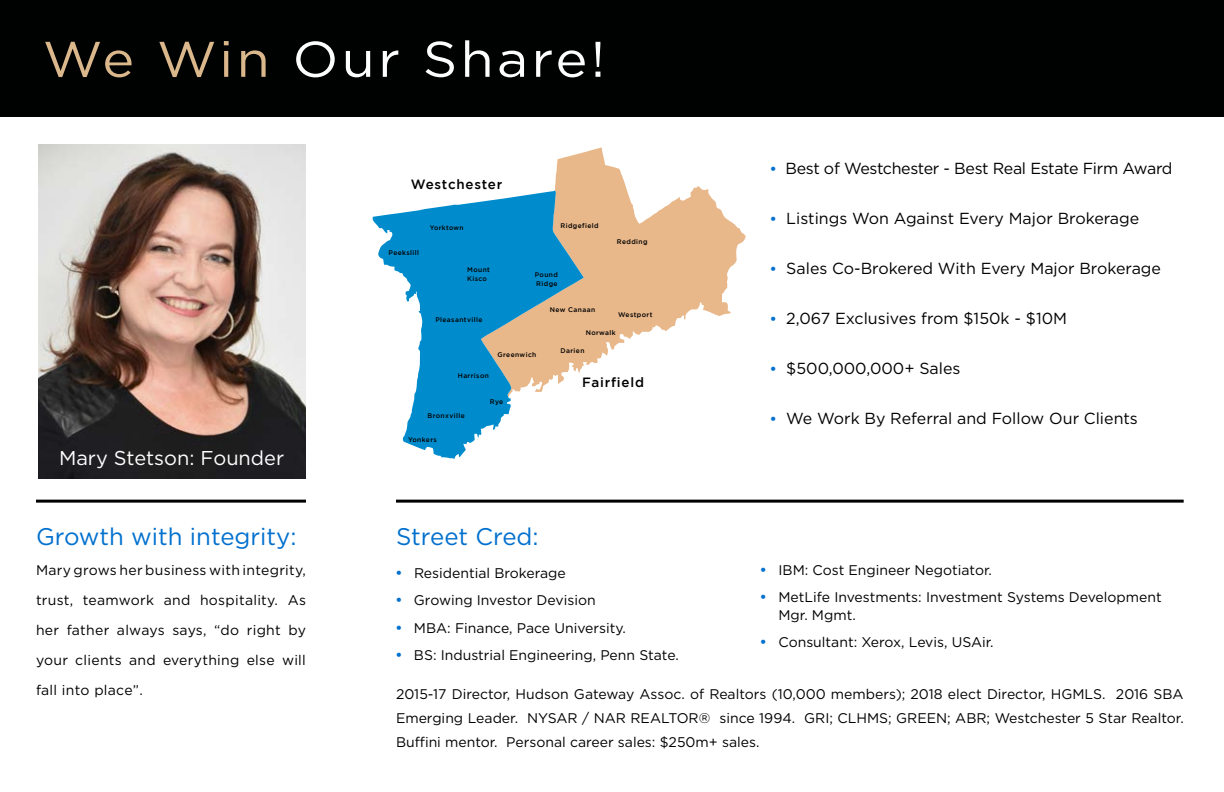
<style>
.page{position:relative;width:1224px;height:792px;background:#fff}
.page>*{position:absolute;margin:0;border:0;box-sizing:border-box;transform-origin:0 0}
.t1{font:50px "Gotham";letter-spacing:.06em;color:#fefefe;scale:1.08 1}
.t2{font:24px "Gotham";color:#0070ce}
.t3{font:20px "Gotham";color:#fff}
.t4{font:16px "Gotham";color:#000}
.t5{font:16px "Gotham";letter-spacing:-.02em;color:#000}
.t6{font:14px/30px "Gotham";color:#000;text-align:justify}
.t7{font:500 13.4px "Gotham";letter-spacing:.06em;color:#000}
.t8{font:500 6.6px/9px "Gotham";letter-spacing:.06em;color:#000}
.s1{color:#dbb78c}
.s2{font-family:"Myriad Pro";font-size:20px;color:#0070ce}
</style>
<div class="page">
<div style="left:0;top:0;width:1224px;height:117px;background:#000101"></div>
<img style="left:39px;top:144px;width:267px;height:334px">
<hr style="left:36px;top:500px;width:270px;height:3px;background:#000101">
<hr style="left:396px;top:500px;width:788px;height:3px;background:#000101">
<svg style="left:555px;top:147px;width:191px;height:218px;fill:#e8b78a"></svg>
<svg style="left:373px;top:190px;width:211px;height:269px;fill:#008ccc"></svg>
<h1 class="t1" style="left:43px;top:31px;width:522px"><span class="s1">We Win</span> Our Share!</h1>
<p class="t7" style="left:411px;top:177px;width:93px">Westchester</p>
<p class="t8" style="left:389px;top:248px;width:32px">Peekslill</p>
<p class="t8" style="left:430px;top:223px;width:35px">Yorktown</p>
<p class="t8" style="left:560px;top:221px;width:40px">Ridgefield</p>
<p class="t8" style="left:467px;top:265px;width:24px">Mount</p>
<p class="t8" style="left:467px;top:274px;width:21px">Kisco</p>
<p class="t8" style="left:535px;top:270px;width:25px">Pound<br>Ridge</p>
<p class="t8" style="left:617px;top:237px;width:32px">Redding</p>
<h3 class="t3" style="left:59px;top:446px;width:227px">Mary Stetson: Founder</h3>
<p class="t8" style="left:435px;top:315px;width:49px">Pleasantville</p>
<p class="t8" style="left:550px;top:305px;width:47px">New Canaan</p>
<p class="t8" style="left:586px;top:328px;width:32px">Norwalk</p>
<p class="t8" style="left:618px;top:310px;width:36px">Westport</p>
<p class="t8" style="left:498px;top:350px;width:40px">Greenwich</p>
<p class="t8" style="left:561px;top:346px;width:25px">Darien</p>
<p class="t8" style="left:458px;top:371px;width:33px">Harrison</p>
<p class="t8" style="left:428px;top:411px;width:39px">Bronxville</p>
<p class="t8" style="left:408px;top:435px;width:30px">Yonkers</p>
<p class="t8" style="left:490px;top:397px;width:15px">Rye</p>
<p class="t7" style="left:582px;top:375px;width:63px">Fairfield</p>
<p class="t5" style="left:770px;top:159px;width:404px"><span class="s2">•</span> Best of Westchester - Best Real Estate Firm Award</p>
<p class="t4" style="left:770px;top:209px;width:370px"><span class="s2">•</span> Listings Won Against Every Major Brokerage</p>
<p class="t4" style="left:770px;top:259px;width:392px"><span class="s2">•</span> Sales Co-Brokered With Every Major Brokerage</p>
<p class="t4" style="left:770px;top:309px;width:298px"><span class="s2">•</span> 2,067 Exclusives from $150k - $10M</p>
<p class="t4" style="left:770px;top:359px;width:192px"><span class="s2">•</span> $500,000,000+ Sales</p>
<p class="t4" style="left:770px;top:409px;width:369px"><span class="s2">•</span> We Work By Referral and Follow Our Clients</p>
<h2 class="t2" style="left:36px;top:524px;width:262px">Growth with integrity:</h2>
<p class="t6" style="left:36px;top:555px;width:272px">Mary grows her business with integrity, trust, teamwork and hospitality. As her father always says, “do right by your clients and everything else will fall into place”.</p>
<h2 class="t2" style="left:396px;top:524px;width:144px">Street Cred:</h2>
<p class="t6" style="left:396px;top:558px;width:171px"><span class="s2">•</span> Residential Brokerage</p>
<p class="t6" style="left:396px;top:585px;width:201px"><span class="s2">•</span> Growing Investor Devision</p>
<p class="t6" style="left:396px;top:612px;width:231px"><span class="s2">•</span> MBA: Finance, Pace University.</p>
<p class="t6" style="left:396px;top:640px;width:284px"><span class="s2">•</span> BS: Industrial Engineering, Penn State.</p>
<p class="t6" style="left:760px;top:554px;width:233px"><span class="s2">•</span> IBM: Cost Engineer Negotiator.</p>
<p class="t6" style="left:778px;top:588px;width:385px;line-height:18.2px;text-indent:-18px"><span class="s2">•</span> MetLife Investments: Investment Systems Development<br>Mgr. Mgmt.</p>
<p class="t6" style="left:760px;top:627px;width:235px"><span class="s2">•</span> Consultant: Xerox, Levis, USAir.</p>
<p class="t6" style="left:396px;top:682px;width:789px;line-height:24px">2015-17 Director, Hudson Gateway Assoc. of Realtors (10,000 members); 2018 elect Director, HGMLS. 2016 SBA Emerging Leader. NYSAR / NAR REALTOR® since 1994. GRI; CLHMS; GREEN; ABR; Westchester 5 Star Realtor.<br>Buffini mentor. Personal career sales: $250m+ sales.</p>
</div>
